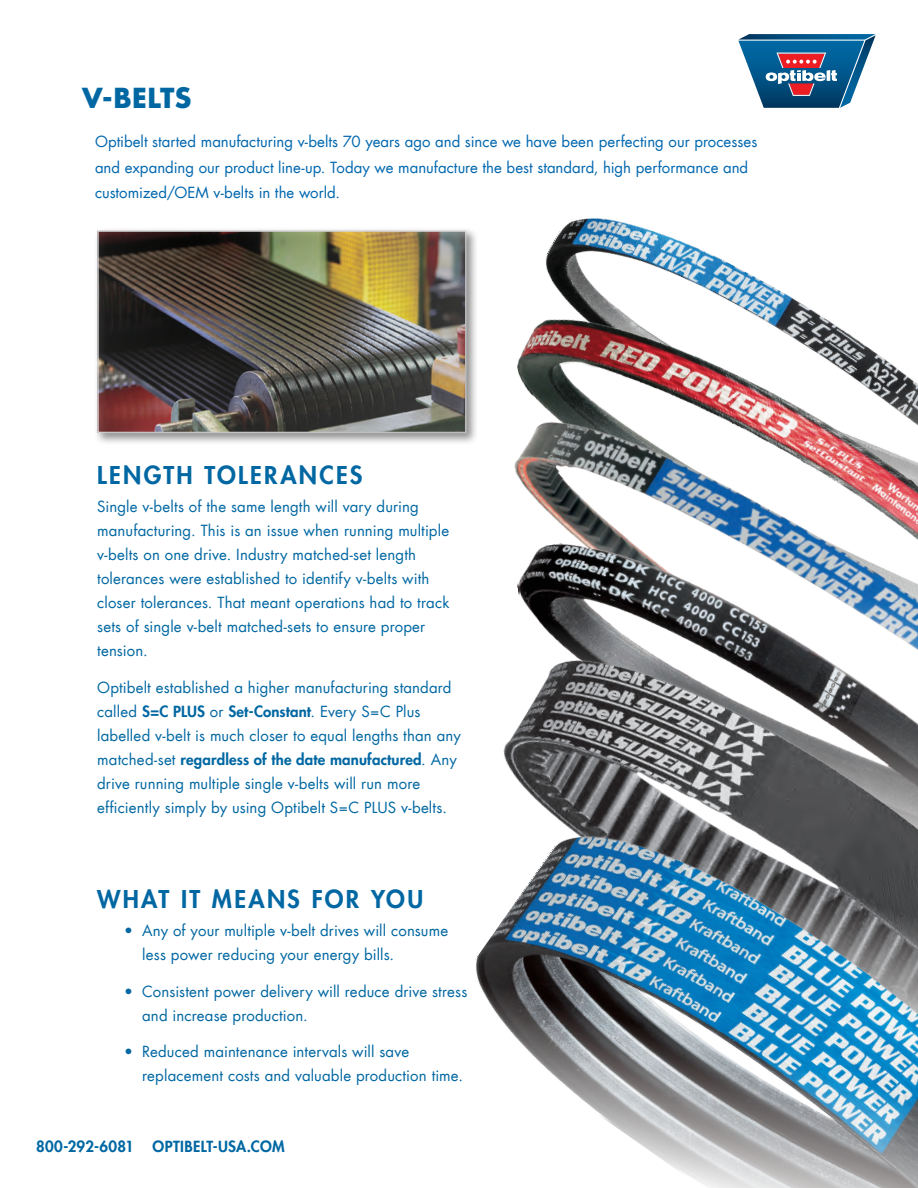
<style>
.page{position:relative;width:918px;height:1188px;background:#fff}
.page>*{position:absolute;margin:0;border:0;box-sizing:border-box;transform-origin:0 0}
.t1{font:700 27px "Futura Com";letter-spacing:.015em;color:#0067a2}
.Zwischenüberschrift{font:800 24px "Futura Com";letter-spacing:.095em;color:#0067a2}
.t2{font:15px/24px "Futura Com";letter-spacing:.01em;color:#0067a2}
.t3{font:15px/25.5px "Futura Com";color:#0067af}
.Webadresse_DIN_A4{font:800 15px "Futura Com";letter-spacing:.015em;color:#0067a2}
.s1{font-weight:800}
</style>
<div class="page">
<svg style="left:738px;top:34px;width:138px;height:74px"></svg>
<div style="left:94px;top:227px;width:385px;height:218px;background:#231f20;opacity:.5"></div>
<img style="left:100px;top:233px;width:364px;height:197px">
<div style="left:97px;top:230px;width:370px;height:203px;border:2px solid #d1d2d4"></div>
<img style="left:469px;top:218px;width:396px;height:227px">
<img style="left:490px;top:345px;width:428px;height:146px">
<img style="left:517px;top:491px;width:401px;height:163px">
<img style="left:503px;top:654px;width:415px;height:178px">
<img style="left:475px;top:832px;width:443px;height:356px">
<p class="t1" style="left:82px;top:77px;width:111px">V-BELTS</p>
<p class="t3" style="left:95px;top:129px;width:664px">Optibelt started manufacturing v-belts 70 years ago and since we have been perfecting our processes</p>
<p class="t3" style="left:95px;top:154px;width:655px">and expanding our product line-up. Today we manufacture the best standard, high performance and customized/OEM v-belts in the world.</p>
<p class="Zwischenüberschrift" style="left:97px;top:457px;width:267px">LENGTH TOLERANCES</p>
<p class="t2" style="left:97px;top:495px;width:354px">Single v-belts of the same length will vary during manufacturing. This is an issue when running multiple v-belts on one drive. Industry matched-set length tolerances were established to identify v-belts with closer tolerances. That meant operations had to track sets of single v-belt matched-sets to ensure proper tension.</p>
<p class="t2" style="left:97px;top:676px;width:365px">Optibelt established a higher manufacturing standard called <span class="s1">S=C PLUS</span> or <span class="s1">Set-Constant</span>. Every S=C Plus labelled v-belt is much closer to equal lengths than any matched-set <span class="s1">regardless of the date manufactured</span>. Any drive running multiple single v-belts will run more efficiently simply by using Optibelt S=C PLUS v-belts.</p>
<p class="Zwischenüberschrift" style="left:97px;top:880px;width:328px">WHAT IT MEANS FOR YOU</p>
<p class="t2" style="left:142px;top:918px;width:308px;text-indent:-18px">• Any of your multiple v-belt drives will consume less power reducing your energy bills.</p>
<p class="t2" style="left:142px;top:979px;width:327px;text-indent:-18px">• Consistent power delivery will reduce drive stress and increase production.</p>
<p class="t2" style="left:142px;top:1040px;width:323px;text-indent:-18px">• Reduced maintenance intervals will save replacement costs and valuable production time.</p>
<p class="Webadresse_DIN_A4" style="left:36px;top:1135px;width:99px">800-292-6081</p>
<p class="Webadresse_DIN_A4" style="left:153px;top:1135px;width:133px">OPTIBELT-USA.COM</p>
</div>
